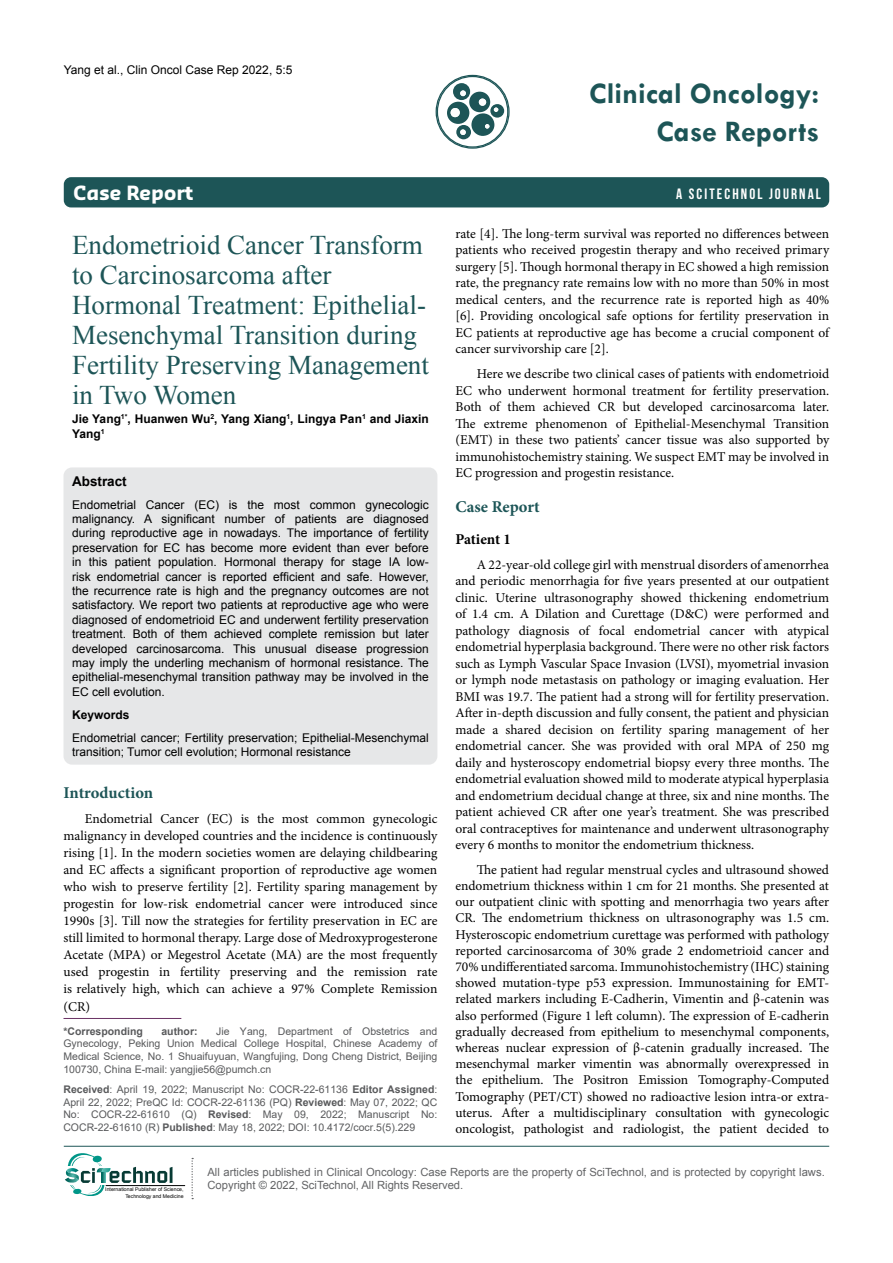
<style>
.page{position:relative;width:893px;height:1263px;background:#fff}
.page>*{position:absolute;margin:0;border:0;box-sizing:border-box;transform-origin:0 0}
.t1{font:700 30px/37.5px "Tw Cen";color:#1d5557;text-align:right}
.t2{font:27px/30px "Times New Roman";color:#1d5557}
.t3{font:700 19.2px "Sansa";color:#fff}
.t4{font:700 16.5px "Minion Pro";color:#1d5557}
.t5{font:700 15px "Bebas Neue";letter-spacing:.14em;color:#fff}
.t6{font:700 15px "Minion Pro";letter-spacing:-.005em;color:#000}
.t7{font:13.5px/16.5px "Minion Pro";color:#000;text-align:justify}
.t8{font:700 13.5px "Arial";color:#000}
.t9{font:12px/14.4px "Arial";color:#000;text-align:justify}
.t10{font:700 12px/14.4px "Arial";color:#000}
.t11{font:11.25px/13.5px "Arial";color:#636466}
.t12{font:10.5px/12.6px "Arial";color:#58595b;text-align:justify}
.t13{font:700 10.5px "Arial";color:#58595b}
.t14{font:5.1px/6.1px "Arial";color:#000;text-align:right}
.s1{font-weight:700}
</style>
<div class="page">
<div style="left:64px;top:177px;width:765px;height:30px;background:#1d5557;border-radius:7px"></div>
<hr style="left:64px;top:1146px;width:765px;height:1px;background:#1d5557">
<svg style="left:447px;top:83px;width:57px;height:56px"></svg>
<div style="left:436px;top:75px;width:74px;height:74px;border:1px solid #1d5557;border-radius:50%"></div>
<hr style="left:106px;top:1185px;width:79px;height:1px;background:#000">
<svg style="left:192px;top:1158px;width:1px;height:41px"></svg>
<svg style="left:65px;top:1153px;width:107px;height:43px"></svg>
<div style="left:64px;top:467px;width:373px;height:298px;background:#e6e7e8;border-radius:8px"></div>
<hr style="left:64px;top:1018px;width:117px;height:1px;background:#693163">
<p class="t9" style="left:64px;top:62px;width:230px">Yang et al., Clin Oncol Case Rep 2022, 5:5</p>
<h1 class="t1" style="left:589px;top:74px;width:232px">Clinical Oncology:<br>Case Reports</h1>
<h3 class="t3" style="left:74px;top:181px;width:121px">Case Report</h3>
<p class="t5" style="left:676px;top:185px;width:146px">A SCITECHNOL JOURNAL</p>
<h2 class="t2" style="left:72px;top:230px;width:358px">Endometrioid Cancer Transform to Carcinosarcoma after<br>Hormonal Treatment: Epithelial-<br>Mesenchymal Transition during<br>Fertility Preserving Management in Two Women</h2>
<p class="t10" style="left:72px;top:412px;width:358px">Jie Yang<sup>1*</sup>, Huanwen Wu<sup>2</sup>, Yang Xiang<sup>1</sup>, Lingya Pan<sup>1</sup> and Jiaxin<br>Yang<sup>1</sup></p>
<p class="t8" style="left:72px;top:471px;width:56px">Abstract</p>
<p class="t9" style="left:72px;top:497px;width:358px">Endometrial Cancer (EC) is the most common gynecologic malignancy. A significant number of patients are diagnosed during reproductive age in nowadays. The importance of fertility preservation for EC has become more evident than ever before in this patient population. Hormonal therapy for stage IA low&shy;risk endometrial cancer is reported efficient and safe. However, the recurrence rate is high and the pregnancy outcomes are not satisfactory. We report two patients at reproductive age who were diagnosed of endometrioid EC and underwent fertility preservation treatment. Both of them achieved complete remission but later developed carcinosarcoma. This unusual disease progression may imply the underling mechanism of hormonal resistance. The epithelial-mesenchymal transition pathway may be involved in the EC cell evolution.</p>
<p class="t10" style="left:72px;top:707px;width:59px">Keywords</p>
<p class="t9" style="left:72px;top:730px;width:358px">Endometrial cancer; Fertility preservation; Epithelial-Mesenchymal transition; Tumor cell evolution; Hormonal resistance</p>
<p class="t4" style="left:64px;top:781px;width:91px">Introduction</p>
<p class="t7" style="left:63px;top:810px;width:376px;line-height:17.1px;text-indent:21px">Endometrial Cancer (EC) is the most common gynecologic malignancy in developed countries and the incidence is continuously rising [1]. In the modern societies women are delaying childbearing and EC affects a significant proportion of reproductive age women who wish to preserve fertility [2]. Fertility sparing management by progestin for low-risk endometrial cancer were introduced since 1990s [3]. Till now the strategies for fertility preservation in EC are still limited to hormonal therapy. Large dose of Medroxyprogesterone Acetate (MPA) or Megestrol Acetate (MA) are the most frequently used progestin in fertility preserving and the remission rate is relatively high, which can achieve a 97% Complete Remission (CR)</p>
<p class="t12" style="left:63px;top:1025px;width:376px;text-indent:153px">Jie Yang, Department of Obstetrics and Gynecology, Peking Union Medical College Hospital, Chinese Academy of Medical Science, No. 1 Shuaifuyuan, Wangfujing, Dong Cheng District, Beijing 100730, China E-mail: yangjie56@pumch.cn</p>
<p class="t12" style="left:63px;top:1083px;width:376px"><span class="s1">Received</span>: April 19, 2022; Manuscript No: COCR-22-61136 <span class="s1">Editor Assigned</span>:<br>April 22, 2022; PreQC Id: COCR-22-61136 (PQ) <span class="s1">Reviewed</span>: May 07, 2022; QC No: COCR-22-61610 (Q) <span class="s1">Revised</span>: May 09, 2022; Manuscript No:<br>COCR-22-61610 (R) <span class="s1">Published</span>: May 18, 2022; DOI: 10.4172/cocr.5(5).229</p>
<p class="t13" style="left:64px;top:1024px;width:81px">*Corresponding</p>
<p class="t13" style="left:161px;top:1024px;width:38px">author:</p>
<p class="t7" style="left:455px;top:225px;width:375px">rate [4]. The long-term survival was reported no differences between patients who received progestin therapy and who received primary surgery [5]. Though hormonal therapy in EC showed a high remission rate, the pregnancy rate remains low with no more than 50% in most medical centers, and the recurrence rate is reported high as 40% [6]. Providing oncological safe options for fertility preservation in EC patients at reproductive age has become a crucial component of cancer survivorship care [2].</p>
<p class="t7" style="left:455px;top:366px;width:375px;text-indent:21px">Here we describe two clinical cases of patients with endometrioid EC who underwent hormonal treatment for fertility preservation.<br>Both of them achieved CR but developed carcinosarcoma later.<br>The extreme phenomenon of Epithelial-Mesenchymal Transition (EMT) in these two patients’ cancer tissue was also supported by immunohistochemistry staining. We suspect EMT may be involved in EC progression and progestin resistance.</p>
<p class="t4" style="left:455px;top:495px;width:86px">Case Report</p>
<p class="t6" style="left:455px;top:529px;width:57px">Patient 1</p>
<p class="t7" style="left:455px;top:556px;width:375px;text-indent:21px">A 22-year-old college girl with menstrual disorders of amenorrhea and periodic menorrhagia for five years presented at our outpatient clinic. Uterine ultrasonography showed thickening endometrium of 1.4 cm. A Dilation and Curettage (D&amp;C) were performed and pathology diagnosis of focal endometrial cancer with atypical endometrial hyperplasia background. There were no other risk factors such as Lymph Vascular Space Invasion (LVSI), myometrial invasion or lymph node metastasis on pathology or imaging evaluation. Her BMI was 19.7. The patient had a strong will for fertility preservation.<br>After in-depth discussion and fully consent, the patient and physician made a shared decision on fertility sparing management of her endometrial cancer. She was provided with oral MPA of 250 mg daily and hysteroscopy endometrial biopsy every three months. The endometrial evaluation showed mild to moderate atypical hyperplasia and endometrium decidual change at three, six and nine months. The patient achieved CR after one year’s treatment. She was prescribed oral contraceptives for maintenance and underwent ultrasonography every 6 months to monitor the endometrium thickness.</p>
<p class="t7" style="left:455px;top:861px;width:375px;text-indent:21px">The patient had regular menstrual cycles and ultrasound showed endometrium thickness within 1 cm for 21 months. She presented at our outpatient clinic with spotting and menorrhagia two years after CR. The endometrium thickness on ultrasonography was 1.5 cm.<br>Hysteroscopic endometrium curettage was performed with pathology reported carcinosarcoma of 30% grade 2 endometrioid cancer and 70% undifferentiated sarcoma. Immunohistochemistry (IHC) staining showed mutation-type p53 expression. Immunostaining for EMT&shy;related markers including E-Cadherin, Vimentin and β-catenin was also performed (Figure 1 left column). The expression of E-cadherin gradually decreased from epithelium to mesenchymal components, whereas nuclear expression of β-catenin gradually increased. The mesenchymal marker vimentin was abnormally overexpressed in the epithelium. The Positron Emission Tomography-Computed Tomography (PET/CT) showed no radioactive lesion intra-or extra&shy;uterus. After a multidisciplinary consultation with gynecologic oncologist, pathologist and radiologist, the patient decided to</p>
<p class="t14" style="left:105px;top:1186px;width:80px">International Publisher of Science,<br>Technology and Medicine</p>
<p class="t11" style="left:207px;top:1165px;width:619px">All articles published in Clinical Oncology: Case Reports are the property of SciTechnol, and is protected by copyright laws.<br>Copyright © 2022, SciTechnol, All Rights Reserved.</p>
</div>
